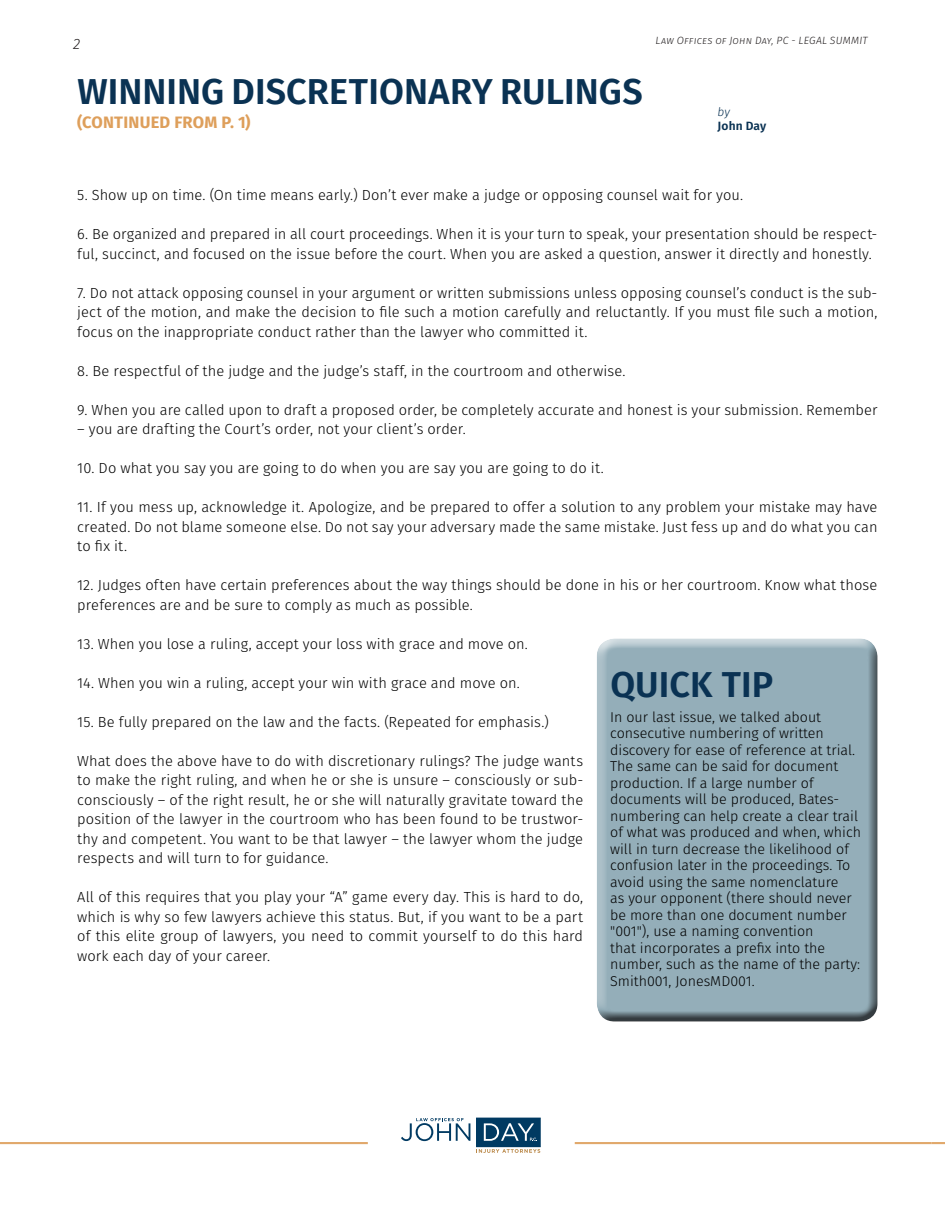
<style>
.page{position:relative;width:945px;height:1215px;background:#fff}
.page>*{position:absolute;margin:0;border:0;box-sizing:border-box;transform-origin:0 0}
.t1{font:600 36px "Fira Sans";letter-spacing:.005em;color:#0a3253}
.t2{font:700 16.5px "Fira Sans";letter-spacing:.01em;color:#de9f5b}
.t3{font:italic 300 15px "Fira Sans";color:#231f20}
.t4{font:300 14.7px/19.5px "Fira Sans";color:#000;text-align:justify}
.t5{font:300 14.25px/16.5px "Fira Sans";color:#000}
.t6{font:600 12px "Fira Sans";letter-spacing:.01em;color:#0a3253}
.t7{font:italic 300 12px "Fira Sans";color:#0a3253}
.t8{font:italic 300 10.5px "Fira Sans";letter-spacing:.02em;color:#231f20}
</style>
<div class="page">
<svg style="left:932px;top:1142px;width:13px;height:2px"></svg>
<hr style="left:0;top:1142px;width:368px;height:1px;background:#de9f5b">
<hr style="left:0;top:1143px;width:368px;height:1px;background:#de9f5b">
<hr style="left:575px;top:1142px;width:357px;height:1px;background:#de9f5b">
<hr style="left:575px;top:1143px;width:357px;height:1px;background:#de9f5b">
<div style="left:477px;top:1118px;width:63px;height:29px;background:#003a62"></div>
<svg style="left:484px;top:1123px;width:53px;height:18px"></svg>
<svg style="left:476px;top:1149px;width:64px;height:4px"></svg>
<svg style="left:401px;top:1118px;width:69px;height:23px"></svg>
<div style="left:586px;top:629px;width:296px;height:391px;background:#fff;opacity:.75"></div>
<div style="left:591px;top:641px;width:291px;height:381px;background:#231f20;opacity:.75"></div>
<p class="t3" style="left:73px;top:33px;width:9px">2</p>
<p class="t8" style="left:655px;top:33px;width:214px">Law Offices of John Day, PC - LEGAL SUMMIT</p>
<h1 class="t1" style="left:77px;top:66px;width:567px">WINNING DISCRETIONARY RULINGS</h1>
<p class="t2" style="left:77px;top:110px;width:175px">(CONTINUED FROM P. 1)</p>
<p class="t7" style="left:718px;top:103px;width:14px">by</p>
<p class="t6" style="left:718px;top:118px;width:50px">John Day</p>
<p class="t4" style="left:77px;top:185px;width:667px">5. Show up on time. (On time means early.) Don’t ever make a judge or opposing counsel wait for you.</p>
<p class="t4" style="left:77px;top:224px;width:802px">6. Be organized and prepared in all court proceedings. When it is your turn to speak, your presentation should be respect&shy;ful, succinct, and focused on the issue before the court. When you are asked a question, answer it directly and honestly.</p>
<p class="t4" style="left:77px;top:283px;width:802px">7. Do not attack opposing counsel in your argument or written submissions unless opposing counsel’s conduct is the sub&shy;ject of the motion, and make the decision to file such a motion carefully and reluctantly. If you must file such a motion, focus on the inappropriate conduct rather than the lawyer who committed it.</p>
<p class="t4" style="left:77px;top:361px;width:550px">8. Be respectful of the judge and the judge’s staff, in the courtroom and otherwise.</p>
<p class="t4" style="left:77px;top:400px;width:802px">9. When you are called upon to draft a proposed order, be completely accurate and honest is your submission. Remember</p>
<p class="t4" style="left:77px;top:419px;width:390px">– you are drafting the Court’s order, not your client’s order.</p>
<p class="t4" style="left:77px;top:458px;width:528px">10. Do what you say you are going to do when you are say you are going to do it.</p>
<p class="t4" style="left:77px;top:497px;width:802px">11. If you mess up, acknowledge it. Apologize, and be prepared to offer a solution to any problem your mistake may have created. Do not blame someone else. Do not say your adversary made the same mistake. Just fess up and do what you can to fix it.</p>
<p class="t4" style="left:77px;top:575px;width:802px">12. Judges often have certain preferences about the way things should be done in his or her courtroom. Know what those preferences are and be sure to comply as much as possible.</p>
<p class="t4" style="left:77px;top:634px;width:452px">13. When you lose a ruling, accept your loss with grace and move on.</p>
<p class="t4" style="left:77px;top:673px;width:444px">14. When you win a ruling, accept your win with grace and move on.</p>
<p class="t4" style="left:77px;top:712px;width:473px">15. Be fully prepared on the law and the facts. (Repeated for emphasis.)</p>
<p class="t4" style="left:77px;top:751px;width:507px">What does the above have to do with discretionary rulings? The judge wants to make the right ruling, and when he or she is unsure – consciously or sub&shy;consciously – of the right result, he or she will naturally gravitate toward the position of the lawyer in the courtroom who has been found to be trustwor&shy;thy and competent. You want to be that lawyer – the lawyer whom the judge respects and will turn to for guidance.</p>
<p class="t4" style="left:77px;top:887px;width:507px">All of this requires that you play your “A” game every day. This is hard to do, which is why so few lawyers achieve this status. But, if you want to be a part of this elite group of lawyers, you need to commit yourself to do this hard work each day of your career.</p>
<h1 class="t1" style="left:610px;top:659px;width:164px">QUICK TIP</h1>
<p class="t5" style="left:610px;top:708px;width:252px">In our last issue, we talked about consecutive numbering of written discovery for ease of reference at trial.<br>The same can be said for document production. If a large number of documents will be produced, Bates&shy;numbering can help create a clear trail of what was produced and when, which will in turn decrease the likelihood of confusion later in the proceedings. To avoid using the same nomenclature<br>as your opponent (there should never be more than one document number "001"), use a naming convention<br>that incorporates a prefix into the number, such as the name of the party:<br>Smith001, JonesMD001.</p>
</div>
